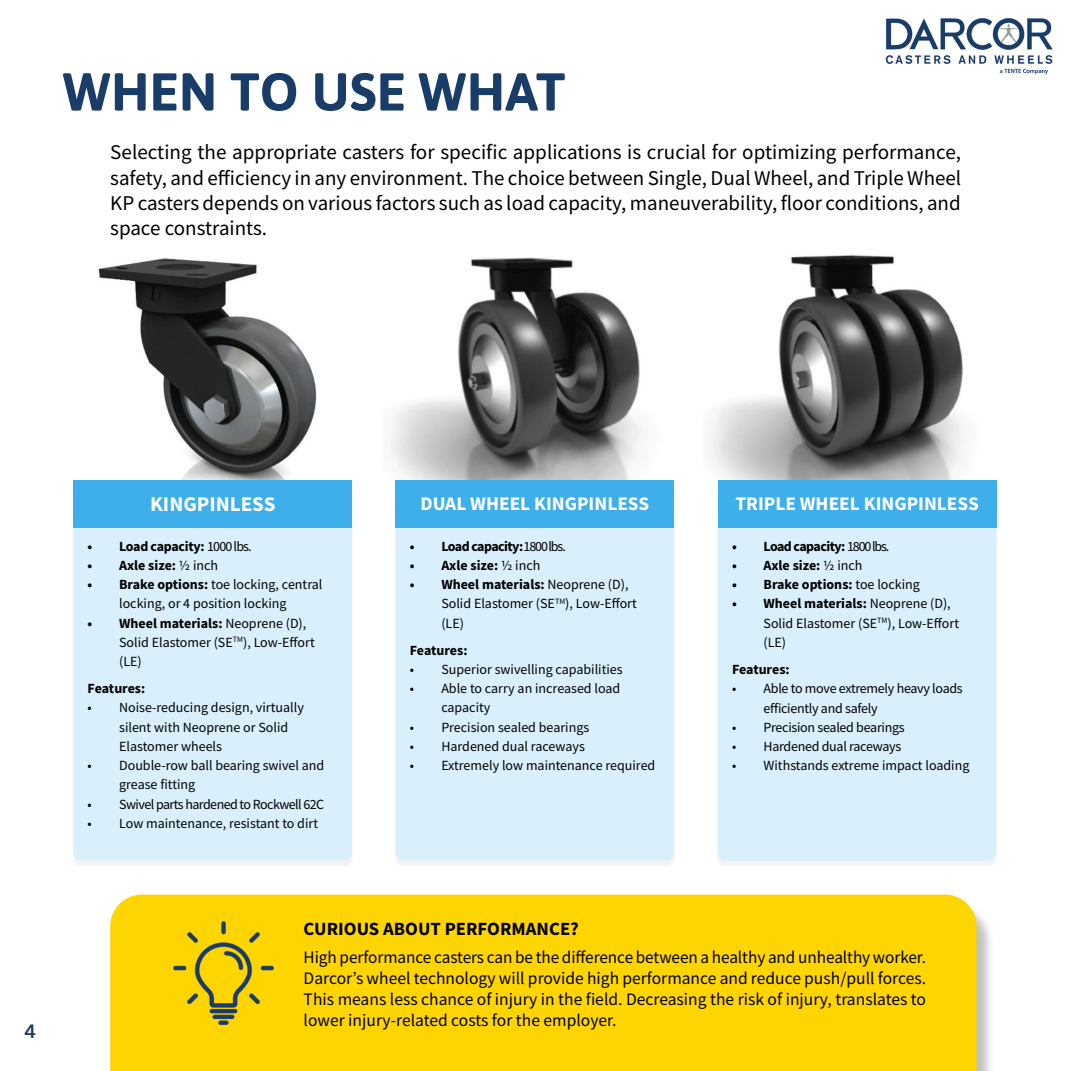
<style>
.page{position:relative;width:1071px;height:1071px;background:#fff}
.page>*{position:absolute;margin:0;border:0;box-sizing:border-box;transform-origin:0 0}
.t1{font:700 61.25px "Jaldi";letter-spacing:.005em;color:#193c69}
.t2{font:21px/25.2px "Source Sans Pro";color:#000;text-align:justify}
.t3{font:700 21px "Source Sans Pro";color:#fff}
.t4{font:700 19.25px "Source Sans Pro";color:#fff}
.t5{font:600 19.25px "Avenir Next";color:#193c69}
.t6{font:700 18.72px "Source Sans Pro";color:#000}
.t7{font:17.5px/21px "Source Sans Pro";color:#000;text-align:justify}
.t8{font:14px/19.2px "Source Sans Pro";color:#000}
.t9{font:700 14px "Source Sans Pro";letter-spacing:-.01em;color:#000}
.t10{font:14px/19.2px "Source Sans Pro";letter-spacing:-.02em;color:#000}
.t11{font:700 14px "Source Sans Pro";letter-spacing:-.04em;color:#000}
.t12{font:14px "Source Sans Pro";letter-spacing:-.04em;color:#000}
.s1{font-weight:400}
.s2{font-weight:700}
</style>
<div class="page">
<div style="left:716px;top:507px;width:282px;height:360px;background:#f3f4f4"></div>
<div style="left:718px;top:504px;width:278px;height:357px;background:#d9effb;border-radius:8px"></div>
<div style="left:394px;top:507px;width:281px;height:360px;background:#f3f3f4"></div>
<div style="left:396px;top:504px;width:278px;height:357px;background:#d9effb;border-radius:8px"></div>
<div style="left:72px;top:507px;width:281px;height:360px;background:#f3f3f3"></div>
<div style="left:73px;top:504px;width:279px;height:357px;background:#d9effb;border-radius:8px"></div>
<div style="left:111px;top:900px;width:884px;height:171px;background:#000;opacity:.25"></div>
<div style="left:110px;top:895px;width:866px;height:176px;background:#ffd500"></div>
<img style="left:98px;top:258px;width:219px;height:222px">
<img style="left:391px;top:257px;width:250px;height:223px">
<img style="left:709px;top:255px;width:257px;height:225px">
<div style="left:73px;top:480px;width:279px;height:48px;background:#3fafec"></div>
<div style="left:395px;top:480px;width:279px;height:48px;background:#3fafec"></div>
<div style="left:718px;top:480px;width:278px;height:48px;background:#3fafec"></div>
<img style="left:166px;top:916px;width:114px;height:114px">
<img style="left:885px;top:18px;width:168px;height:57px">
<p class="t1" style="left:63px;top:54px;width:504px">WHEN TO USE WHAT</p>
<p class="t2" style="left:110px;top:140px;width:852px">Selecting the appropriate casters for specific applications is crucial for optimizing performance, safety, and efficiency in any environment. The choice between Single, Dual Wheel, and Triple Wheel KP casters depends on various factors such as load capacity, maneuverability, floor conditions, and space constraints.</p>
<p class="t5" style="left:25px;top:1015px;width:13px">4</p>
<p class="t3" style="left:150px;top:490px;width:127px">KINGPINLESS</p>
<p class="t4" style="left:420px;top:490px;width:230px">DUAL WHEEL KINGPINLESS</p>
<p class="t4" style="left:735px;top:491px;width:245px">TRIPLE WHEEL KINGPINLESS</p>
<p class="t9" style="left:88px;top:536px;width:166px">• Load capacity: <span class="s1">1000 lbs.</span></p>
<p class="t9" style="left:88px;top:556px;width:132px">• Axle size: <span class="s1">½ inch</span></p>
<p class="t8" style="left:88px;top:575px;width:236px;text-align:center"><span class="s2">• Brake options:</span> toe locking, central locking, or 4 position locking</p>
<p class="t8" style="left:119px;top:613px;width:197px;text-indent:-32px"><span class="s2">• Wheel materials:</span> Neoprene (D),<br>Solid Elastomer (SE<sup>TM</sup>), Low-Effort (LE)</p>
<p class="t9" style="left:88px;top:679px;width:59px">Features:</p>
<p class="t8" style="left:119px;top:698px;width:186px;text-indent:-32px">• Noise-reducing design, virtually silent with Neoprene or Solid<br>Elastomer wheels</p>
<p class="t8" style="left:119px;top:756px;width:207px;text-indent:-32px">• Double-row ball bearing swivel and grease fitting</p>
<p class="t12" style="left:88px;top:795px;width:238px">• Swivel parts hardened to Rockwell 62C</p>
<p class="t8" style="left:88px;top:814px;width:232px">• Low maintenance, resistant to dirt</p>
<p class="t11" style="left:410px;top:536px;width:157px">• Load capacity: <span class="s1">1800 lbs.</span></p>
<p class="t9" style="left:410px;top:556px;width:132px">• Axle size: <span class="s1">½ inch</span></p>
<p class="t8" style="left:441px;top:575px;width:197px;text-indent:-32px"><span class="s2">• Wheel materials:</span> Neoprene (D),<br>Solid Elastomer (SE<sup>TM</sup>), Low-Effort (LE)</p>
<p class="t9" style="left:410px;top:641px;width:59px">Features:</p>
<p class="t8" style="left:410px;top:660px;width:214px">• Superior swivelling capabilities</p>
<p class="t8" style="left:441px;top:679px;width:180px;text-indent:-32px">• Able to carry an increased load capacity</p>
<p class="t8" style="left:410px;top:717px;width:181px">• Precision sealed bearings</p>
<p class="t8" style="left:410px;top:737px;width:177px">• Hardened dual raceways</p>
<p class="t8" style="left:410px;top:756px;width:247px">• Extremely low maintenance required</p>
<p class="t11" style="left:732px;top:537px;width:159px">• Load capacity: <span class="s1">1800 lbs.</span></p>
<p class="t9" style="left:732px;top:556px;width:132px">• Axle size: <span class="s1">½ inch</span></p>
<p class="t9" style="left:732px;top:575px;width:189px">• Brake options: <span class="s1">toe locking</span></p>
<p class="t8" style="left:764px;top:594px;width:197px;text-indent:-32px"><span class="s2">• Wheel materials:</span> Neoprene (D),<br>Solid Elastomer (SE<sup>TM</sup>), Low-Effort (LE)</p>
<p class="t9" style="left:732px;top:660px;width:59px">Features:</p>
<p class="t10" style="left:764px;top:679px;width:201px;text-indent:-32px">• Able to move extremely heavy loads efficiently and safely</p>
<p class="t10" style="left:732px;top:717px;width:174px">• Precision sealed bearings</p>
<p class="t10" style="left:732px;top:737px;width:171px">• Hardened dual raceways</p>
<p class="t8" style="left:732px;top:756px;width:239px">• Withstands extreme impact loading</p>
<p class="t6" style="left:304px;top:916px;width:277px">CURIOUS ABOUT PERFORMANCE?</p>
<p class="t7" style="left:304px;top:946px;width:624px">High performance casters can be the difference between a healthy and unhealthy worker.<br>Darcor’s wheel technology will provide high performance and reduce push/pull forces.<br>This means less chance of injury in the field. Decreasing the risk of injury, translates to lower injury-related costs for the employer.</p>
</div>
